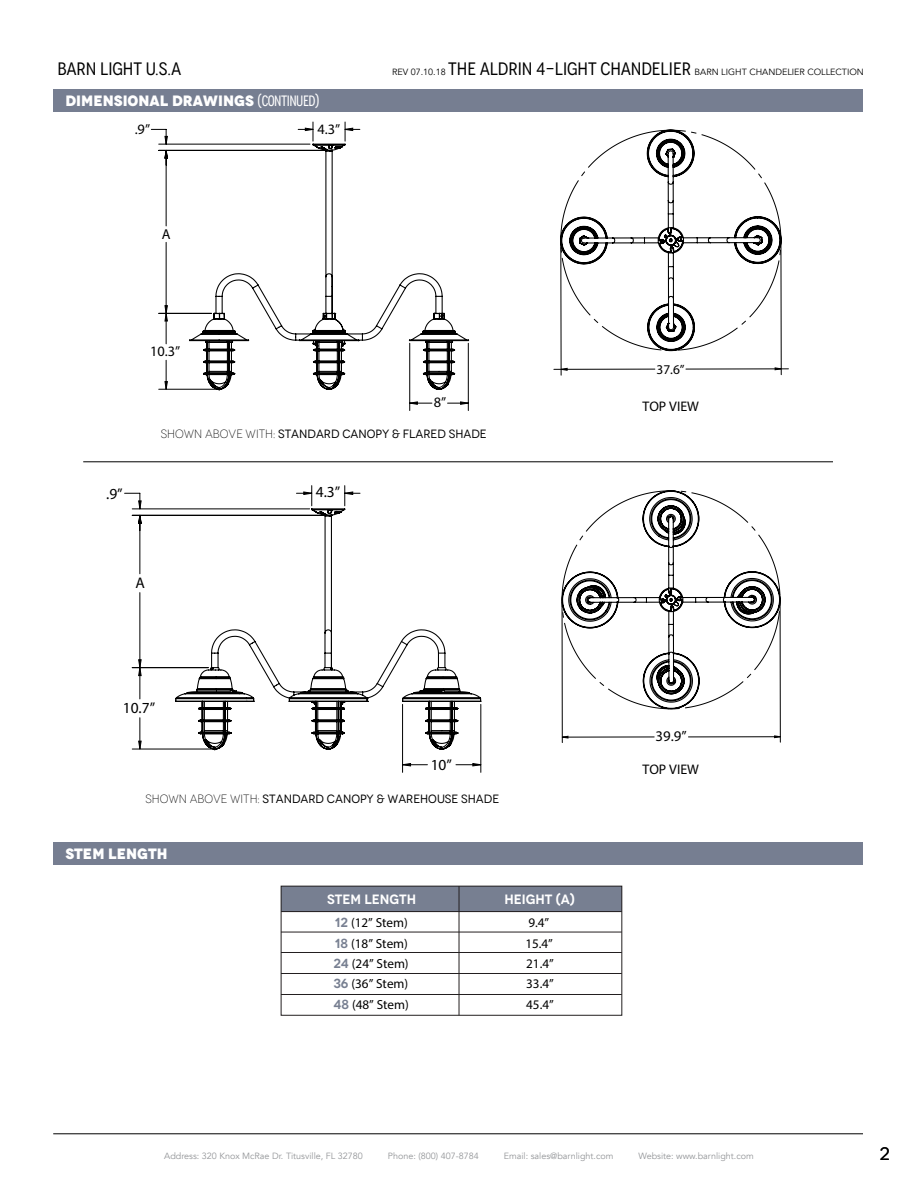
<style>
.page{position:relative;width:918px;height:1188px;background:#fff}
.page>*{position:absolute;margin:0;border:0;box-sizing:border-box;transform-origin:0 0}
.t1{font:18px "Novecentonarrow";letter-spacing:-.005em;color:#000}
.t2{font:18px "Novecento";color:#000}
.t3{font:15.45px "Gisha";color:#000}
.t4{font:800 15px "Novecento";color:#fff}
.t5{font:14.85px "Gisha";color:#000}
.t6{font:14.4px "Gisha";color:#000}
.t7{font:13.95px "Gisha";color:#000}
.t8{font:600 13.5px "Novecento";color:#fff}
.t9{font:13.35px "Gisha";color:#000}
.t10{font:13.2px/20.5px "Gisha";color:#000}
.t11{font:12px "Novecento";color:#000}
.t12{font:9px "Avenir";color:#939598}
.t13{font:9px "Avenir";color:#000}
.s1{font-family:"Novecentonarrow";font-size:18px}
.s2{font-family:"Novecentocondensed";font-weight:400}
.s3{font-weight:300}
.s4{font-family:"Novecento";font-weight:600;color:#777f91}
</style>
<div class="page">
<div style="left:53px;top:89px;width:809px;height:23px;background:#767e91"></div>
<hr style="left:53px;top:1134px;width:810px;height:1px;background:#000">
<hr style="left:83px;top:462px;width:750px;height:1px;background:#000">
<div style="left:281px;top:886px;width:341px;height:26px;background:#777f91"></div>
<div style="left:281px;top:886px;width:341px;height:129px;border:1px solid #231f20"></div>
<hr style="left:281px;top:911px;width:341px;height:1px;background:#231f20">
<hr style="left:281px;top:932px;width:341px;height:1px;background:#231f20">
<hr style="left:459px;top:886px;width:1px;height:129px;background:#231f20">
<hr style="left:281px;top:952px;width:341px;height:1px;background:#231f20">
<hr style="left:281px;top:973px;width:341px;height:1px;background:#231f20">
<hr style="left:281px;top:994px;width:341px;height:1px;background:#231f20">
<div style="left:53px;top:842px;width:809px;height:23px;background:#767e91"></div>
<hr style="left:480px;top:704px;width:1px;height:68px;background:#000">
<hr style="left:402px;top:704px;width:1px;height:68px;background:#000">
<hr style="left:132px;top:515px;width:193px;height:1px;background:#000">
<svg style="left:125px;top:493px;width:14px;height:16px"></svg>
<svg style="left:344px;top:486px;width:10px;height:6px"></svg>
<hr style="left:132px;top:667px;width:76px;height:1px;background:#000">
<hr style="left:132px;top:749px;width:80px;height:1px;background:#000">
<svg style="left:139px;top:492px;width:342px;height:274px"></svg>
<svg style="left:138px;top:667px;width:4px;height:9px"></svg>
<svg style="left:138px;top:740px;width:4px;height:10px"></svg>
<svg style="left:174px;top:508px;width:308px;height:242px"></svg>
<hr style="left:562px;top:737px;width:92px;height:1px;background:#000">
<hr style="left:688px;top:736px;width:92px;height:1px;background:#000">
<hr style="left:562px;top:602px;width:1px;height:141px;background:#000">
<hr style="left:780px;top:602px;width:1px;height:140px;background:#000">
<svg style="left:561px;top:735px;width:8px;height:4px"></svg>
<svg style="left:774px;top:735px;width:7px;height:4px"></svg>
<svg style="left:561px;top:490px;width:220px;height:220px"></svg>
<hr style="left:409px;top:343px;width:1px;height:68px;background:#000">
<hr style="left:468px;top:343px;width:1px;height:68px;background:#000">
<svg style="left:304px;top:122px;width:10px;height:6px"></svg>
<hr style="left:159px;top:144px;width:151px;height:1px;background:#000">
<hr style="left:159px;top:150px;width:167px;height:1px;background:#000">
<svg style="left:151px;top:129px;width:14px;height:15px"></svg>
<hr style="left:159px;top:313px;width:53px;height:1px;background:#000">
<hr style="left:159px;top:389px;width:57px;height:1px;background:#000">
<svg style="left:165px;top:128px;width:303px;height:276px"></svg>
<svg style="left:164px;top:313px;width:4px;height:9px"></svg>
<svg style="left:164px;top:360px;width:4px;height:30px"></svg>
<svg style="left:188px;top:143px;width:282px;height:247px"></svg>
<hr style="left:554px;top:369px;width:101px;height:1px;background:#000">
<hr style="left:686px;top:368px;width:102px;height:1px;background:#000">
<hr style="left:560px;top:243px;width:2px;height:132px;background:#000">
<hr style="left:781px;top:242px;width:1px;height:133px;background:#000">
<svg style="left:560px;top:367px;width:8px;height:4px"></svg>
<svg style="left:774px;top:367px;width:8px;height:4px"></svg>
<svg style="left:560px;top:129px;width:222px;height:223px"></svg>
<h1 class="t1" style="left:58px;top:58px;width:125px">BARN LIGHT U.S.A</h1>
<p class="t13" style="left:392px;top:66px;width:473px">REV 07.10.18 <span class="s1">THE ALDRIN 4-LIGHT CHANDELIER</span> BARN LIGHT CHANDELIER COLLECTION</p>
<h3 class="t4" style="left:65px;top:91px;width:256px">DIMENSIONAL DRAWINGS <span class="s2">(CONTINUED)</span></h3>
<h3 class="t6" style="left:135px;top:121px;width:17px">.9”</h3>
<h3 class="t6" style="left:162px;top:225px;width:10px">A</h3>
<h3 class="t6" style="left:150px;top:342px;width:32px">10.3”</h3>
<h3 class="t6" style="left:318px;top:121px;width:24px">4.3”</h3>
<h3 class="t6" style="left:434px;top:393px;width:14px">8”</h3>
<h2 class="t3" style="left:106px;top:484px;width:18px">.9”</h2>
<h3 class="t11" style="left:161px;top:427px;width:327px"><span class="s3">SHOWN ABOVE WITH:</span> STANDARD CANOPY &amp; FLARED SHADE</h3>
<h2 class="t3" style="left:316px;top:482px;width:26px">4.3”</h2>
<h2 class="t3" style="left:135px;top:573px;width:11px">A</h2>
<h2 class="t3" style="left:123px;top:698px;width:34px">10.7”</h2>
<h2 class="t3" style="left:431px;top:755px;width:23px">10”</h2>
<h3 class="t11" style="left:145px;top:791px;width:355px"><span class="s3">SHOWN ABOVE WITH:</span> STANDARD CANOPY &amp; WAREHOUSE SHADE</h3>
<h3 class="t4" style="left:65px;top:844px;width:104px">STEM LENGTH</h3>
<h3 class="t8" style="left:327px;top:891px;width:91px">STEM LENGTH</h3>
<h3 class="t8" style="left:504px;top:891px;width:72px">Height (A)</h3>
<h3 class="t10" style="left:335px;top:912px;width:74px"><span class="s4">12</span> (12” Stem)</h3>
<h3 class="t10" style="left:528px;top:912px;width:22px">9.4”</h3>
<h3 class="t10" style="left:333px;top:933px;width:77px;text-align:justify"><span class="s4">18</span> (18” Stem)<br><span class="s4">24</span> (24” Stem)<br><span class="s4">36</span> (36” Stem)<br><span class="s4">48</span> (48” Stem)</h3>
<h3 class="t10" style="left:525px;top:933px;width:30px">15.4”<br>21.4”</h3>
<h3 class="t10" style="left:526px;top:974px;width:29px">33.4”</h3>
<h3 class="t10" style="left:526px;top:995px;width:29px">45.4”</h3>
<h3 class="t9" style="left:657px;top:361px;width:30px">37.6”</h3>
<h3 class="t7" style="left:642px;top:398px;width:58px">TOP VIEW</h3>
<h3 class="t5" style="left:656px;top:727px;width:33px">39.9”</h3>
<h3 class="t7" style="left:642px;top:761px;width:58px">TOP VIEW</h3>
<p class="t12" style="left:164px;top:1151px;width:200px">Address: 320 Knox McRae Dr. Titusville, FL 32780</p>
<p class="t12" style="left:388px;top:1151px;width:92px">Phone: (800) 407-8784</p>
<p class="t12" style="left:504px;top:1151px;width:111px">Email: sales@barnlight.com</p>
<p class="t12" style="left:638px;top:1151px;width:117px">Website: www.barnlight.com</p>
<h1 class="t2" style="left:880px;top:1143px;width:11px">2</h1>
</div>
